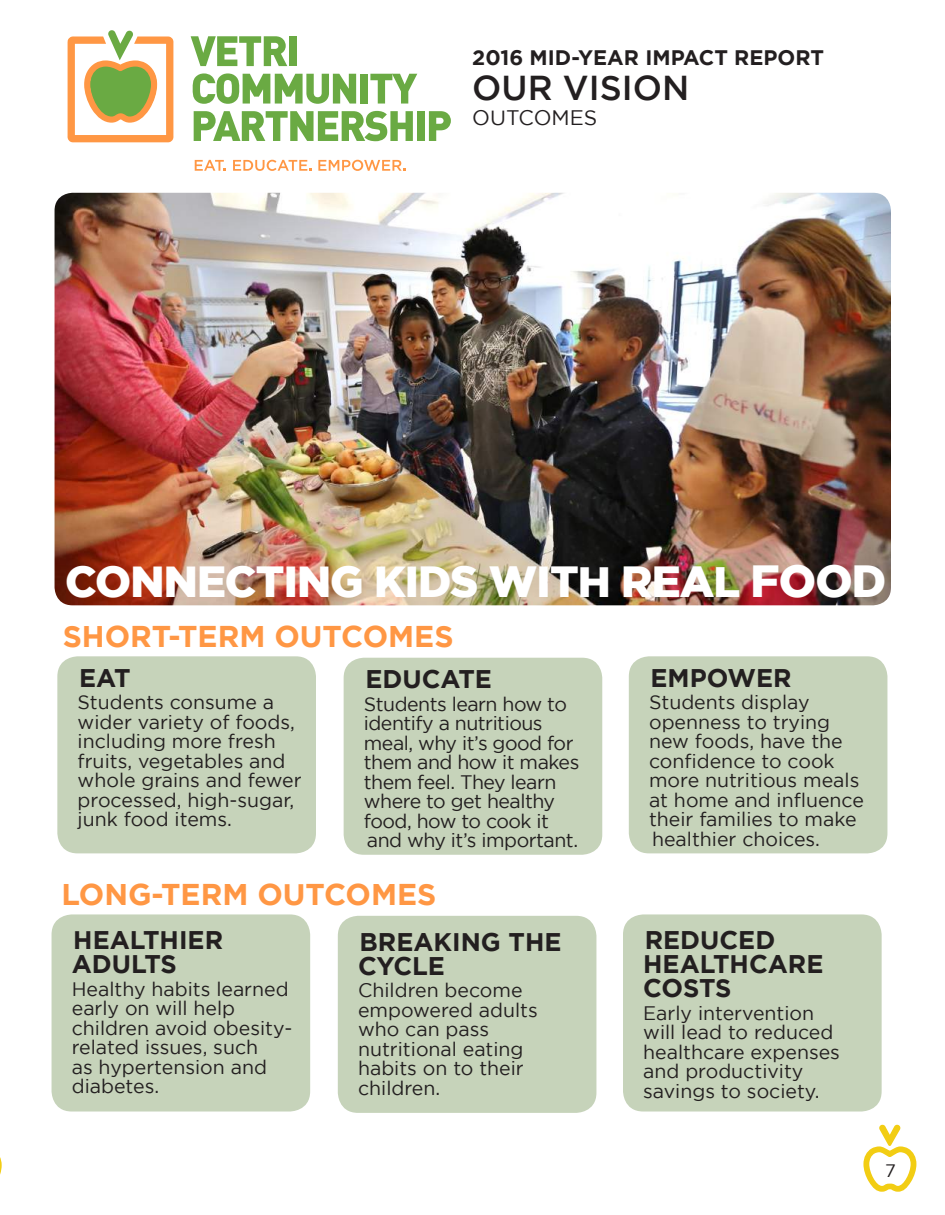
<style>
.page{position:relative;width:945px;height:1215px;background:#fff}
.page>*{position:absolute;margin:0;border:0;box-sizing:border-box;transform-origin:0 0}
.t1{font:900 43.5px "Gotham";letter-spacing:-.02em;color:#fff}
.t2{font:500 34.5px "Gotham";color:#231f20}
.t3{font:700 30px "Gotham";color:#ff9744}
.t4{font:700 25.5px/24px "Gotham";color:#231f20}
.t5{font:700 21px "Gotham";color:#231f20}
.t6{font:21px "Gotham";color:#231f20}
.t7{font:19.5px/19.5px "Gotham";color:#231f20}
.t8{font:19.5px/19.5px "Gotham";letter-spacing:-.025em;color:#231f20}
.t9{font:18px "Gotham";color:#231f20}
.s1{font-size:45px}
</style>
<div class="page">
<svg style="left:0;top:1157px;width:2px;height:18px"></svg>
<svg style="left:191px;top:36px;width:96px;height:30px"></svg>
<div style="left:289px;top:36px;width:8px;height:30px;background:#6aaa43"></div>
<svg style="left:193px;top:73px;width:163px;height:31px"></svg>
<div style="left:361px;top:74px;width:7px;height:30px;background:#6aaa43"></div>
<svg style="left:370px;top:74px;width:47px;height:30px"></svg>
<svg style="left:194px;top:111px;width:219px;height:30px"></svg>
<div style="left:417px;top:111px;width:8px;height:30px;background:#6aaa43"></div>
<svg style="left:429px;top:111px;width:22px;height:30px"></svg>
<svg style="left:195px;top:160px;width:31px;height:11px"></svg>
<svg style="left:233px;top:160px;width:78px;height:11px"></svg>
<svg style="left:318px;top:160px;width:87px;height:11px"></svg>
<svg style="left:68px;top:30px;width:106px;height:112px"></svg>
<svg style="left:863px;top:1124px;width:54px;height:68px"></svg>
<div style="left:57px;top:656px;width:259px;height:197px;background:#c6d3ba;border-radius:20px"></div>
<div style="left:344px;top:658px;width:258px;height:197px;background:#c6d3ba;border-radius:20px"></div>
<div style="left:629px;top:656px;width:258px;height:197px;background:#c6d3ba;border-radius:20px"></div>
<div style="left:52px;top:914px;width:258px;height:198px;background:#c6d3ba;border-radius:20px"></div>
<div style="left:338px;top:916px;width:258px;height:197px;background:#c6d3ba;border-radius:20px"></div>
<div style="left:623px;top:914px;width:259px;height:198px;background:#c6d3ba;border-radius:20px"></div>
<img style="left:55px;top:193px;width:836px;height:412px">
<p class="t5" style="left:472px;top:46px;width:353px">2016 MID-YEAR IMPACT REPORT</p>
<h2 class="t2" style="left:472px;top:69px;width:219px">OUR VISION</h2>
<p class="t6" style="left:472px;top:107px;width:127px">OUTCOMES</p>
<h1 class="t1" style="left:65px;top:559px;width:823px">CONNECTING KIDS WITH REAL <span class="s1">FOOD</span></h1>
<h3 class="t3" style="left:63px;top:620px;width:392px">SHORT-TERM OUTCOMES</h3>
<h3 class="t4" style="left:79px;top:666px;width:53px">EAT</h3>
<p class="t7" style="left:78px;top:693px;width:226px">Students consume a wider variety of foods, including more fresh fruits, vegetables and whole grains and fewer processed, high-sugar, junk food items.</p>
<h3 class="t4" style="left:365px;top:667px;width:128px">EDUCATE</h3>
<p class="t8" style="left:364px;top:694px;width:217px">Students learn how to identify a nutritious meal, why it’s good for them and how it makes them feel. They learn where to get healthy food, how to cook it and why it’s important.</p>
<h3 class="t3" style="left:62px;top:878px;width:376px">LONG-TERM OUTCOMES</h3>
<h3 class="t4" style="left:72px;top:929px;width:153px">HEALTHIER<br>ADULTS</h3>
<p class="t7" style="left:72px;top:980px;width:222px">Healthy habits learned early on will help children avoid obesity&shy;related issues, such<br>as hypertension and diabetes.</p>
<h3 class="t4" style="left:358px;top:930px;width:205px">BREAKING THE<br>CYCLE</h3>
<p class="t7" style="left:358px;top:981px;width:181px">Children become empowered adults who can pass nutritional eating habits on to their children.</p>
<h3 class="t4" style="left:651px;top:666px;width:143px">EMPOWER</h3>
<p class="t7" style="left:649px;top:693px;width:216px">Students display openness to trying new foods, have the confidence to cook more nutritious meals at home and influence their families to make healthier choices.</p>
<h3 class="t4" style="left:643px;top:929px;width:182px">REDUCED<br>HEALTHCARE<br>COSTS</h3>
<p class="t7" style="left:643px;top:1004px;width:198px">Early intervention will lead to reduced healthcare expenses and productivity savings to society.</p>
<p class="t9" style="left:885px;top:1161px;width:12px">7</p>
</div>
